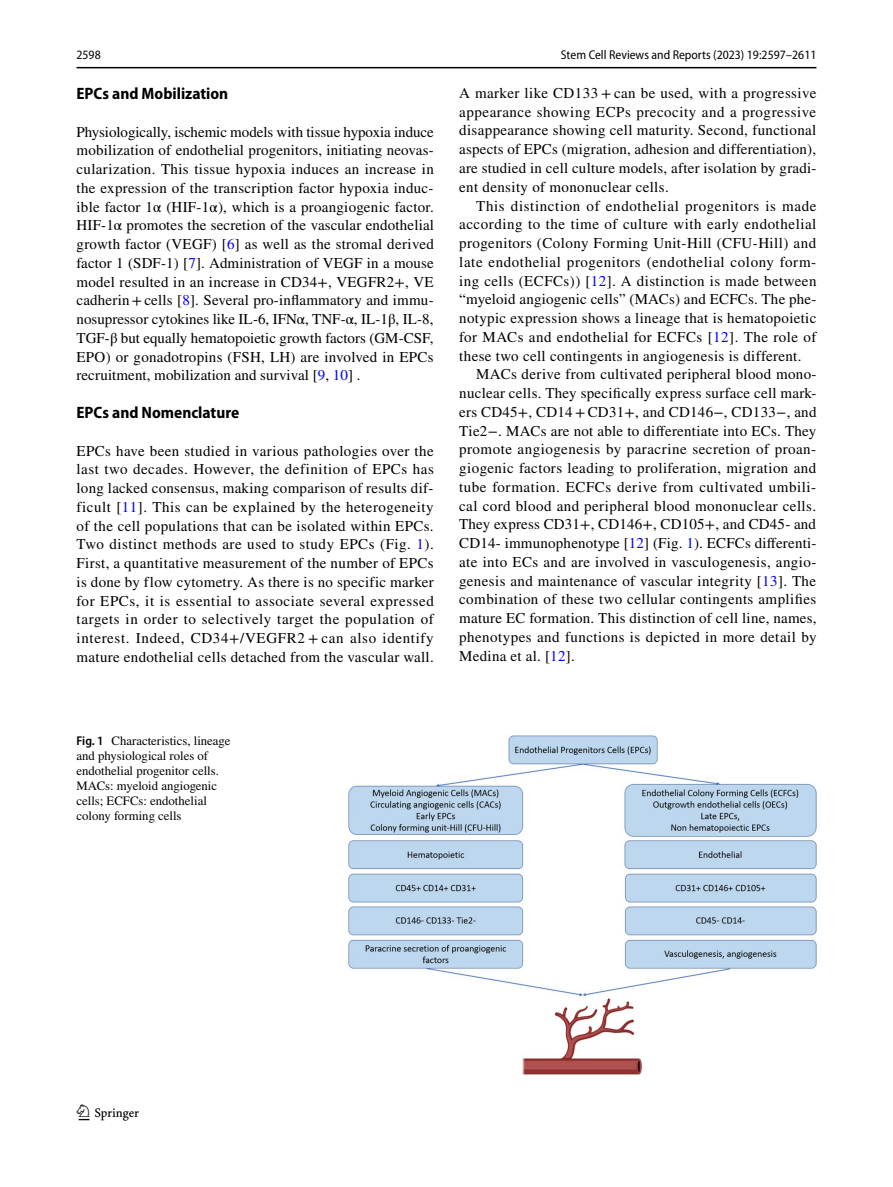
<style>
.page{position:relative;width:893px;height:1187px;background:#fff}
.page>*{position:absolute;margin:0;border:0;box-sizing:border-box;transform-origin:0 0}
.t1{font:22.5px "Springnew Regular 2";color:#000}
.t2{font:700 semi-condensed 16.5px "Myriad Pro";color:#000}
.t3{font:15px/18.8px "STIX";letter-spacing:.02em;color:#000;text-align:justify}
.t4{font:12.75px/15px "STIX";color:#000}
.t5{font:semi-condensed 12.75px "Myriad Pro";color:#000}
.s1{color:#00f}
.s2{font-family:"Myriad Pro";font-weight:600;font-stretch:semi-condensed}
</style>
<div class="page">
<hr style="left:77px;top:67px;width:739px;height:1px;background:#000">
<img style="left:349px;top:735px;width:467px;height:338px">
<p class="t5" style="left:77px;top:48px;width:26px">2598</p>
<p class="t5" style="left:561px;top:48px;width:257px">Stem Cell Reviews and Reports (2023) 19:2597–2611</p>
<p class="t2" style="left:77px;top:84px;width:153px">EPCs and Mobilization</p>
<p class="t3" style="left:77px;top:123px;width:359px">Physiologically, ischemic models with tissue hypoxia induce mobilization of endothelial progenitors, initiating neovas&shy;cularization. This tissue hypoxia induces an increase in the expression of the transcription factor hypoxia induc&shy;ible factor 1α (HIF-1α), which is a proangiogenic factor.<br>HIF-1α promotes the secretion of the vascular endothelial growth factor (VEGF) [<span class="s1">6</span>] as well as the stromal derived factor 1 (SDF-1) [<span class="s1">7</span>]. Administration of VEGF in a mouse model resulted in an increase in CD34+, VEGFR2+, VE cadherin+cells [<span class="s1">8</span>]. Several pro-inflammatory and immu&shy;nosupressor cytokines like IL-6, IFNα, TNF-α, IL-1β, IL-8, TGF-β but equally hematopoietic growth factors (GM-CSF, EPO) or gonadotropins (FSH, LH) are involved in EPCs recruitment, mobilization and survival [<span class="s1">9</span>, <span class="s1">10</span>] .</p>
<p class="t2" style="left:77px;top:403px;width:164px">EPCs and Nomenclature</p>
<p class="t3" style="left:77px;top:442px;width:359px">EPCs have been studied in various pathologies over the last two decades. However, the definition of EPCs has long lacked consensus, making comparison of results dif&shy;ficult [<span class="s1">11</span>]. This can be explained by the heterogeneity of the cell populations that can be isolated within EPCs.<br>Two distinct methods are used to study EPCs (Fig. <span class="s1">1</span>).<br>First, a quantitative measurement of the number of EPCs is done by flow cytometry. As there is no specific marker for EPCs, it is essential to associate several expressed targets in order to selectively target the population of interest. Indeed, CD34+/VEGFR2 + can also identify mature endothelial cells detached from the vascular wall.</p>
<p class="t3" style="left:459px;top:84px;width:359px">A marker like CD133 + can be used, with a progressive appearance showing ECPs precocity and a progressive disappearance showing cell maturity. Second, functional aspects of EPCs (migration, adhesion and differentiation), are studied in cell culture models, after isolation by gradi&shy;ent density of mononuclear cells.</p>
<p class="t3" style="left:459px;top:197px;width:359px;text-indent:17px">This distinction of endothelial progenitors is made according to the time of culture with early endothelial progenitors (Colony Forming Unit-Hill (CFU-Hill) and late endothelial progenitors (endothelial colony form&shy;ing cells (ECFCs)) [<span class="s1">12</span>]. A distinction is made between “myeloid angiogenic cells” (MACs) and ECFCs. The phe&shy;notypic expression shows a lineage that is hematopoietic for MACs and endothelial for ECFCs [<span class="s1">12</span>]. The role of these two cell contingents in angiogenesis is different.</p>
<p class="t3" style="left:459px;top:366px;width:359px;text-indent:17px">MACs derive from cultivated peripheral blood mono&shy;nuclear cells. They specifically express surface cell mark&shy;ers CD45+, CD14+CD31+, and CD146−, CD133−, and Tie2−. MACs are not able to differentiate into ECs. They promote angiogenesis by paracrine secretion of proan&shy;giogenic factors leading to proliferation, migration and tube formation. ECFCs derive from cultivated umbili&shy;cal cord blood and peripheral blood mononuclear cells.<br>They express CD31+, CD146+, CD105+, and CD45- and CD14- immunophenotype [<span class="s1">12</span>] (Fig. <span class="s1">1</span>). ECFCs differenti&shy;ate into ECs and are involved in vasculogenesis, angio&shy;genesis and maintenance of vascular integrity [<span class="s1">13</span>]. The combination of these two cellular contingents amplifies mature EC formation. This distinction of cell line, names, phenotypes and functions is depicted in more detail by Medina et al. [<span class="s1">12</span>].</p>
<p class="t4" style="left:77px;top:734px;width:155px"><span class="s2">Fig. 1</span> Characteristics, lineage and physiological roles of endothelial progenitor cells.<br>MACs: myeloid angiogenic cells; ECFCs: endothelial colony forming cells</p>
<h1 class="t1" style="left:79px;top:1104px;width:62px">1 3</h1>
</div>
